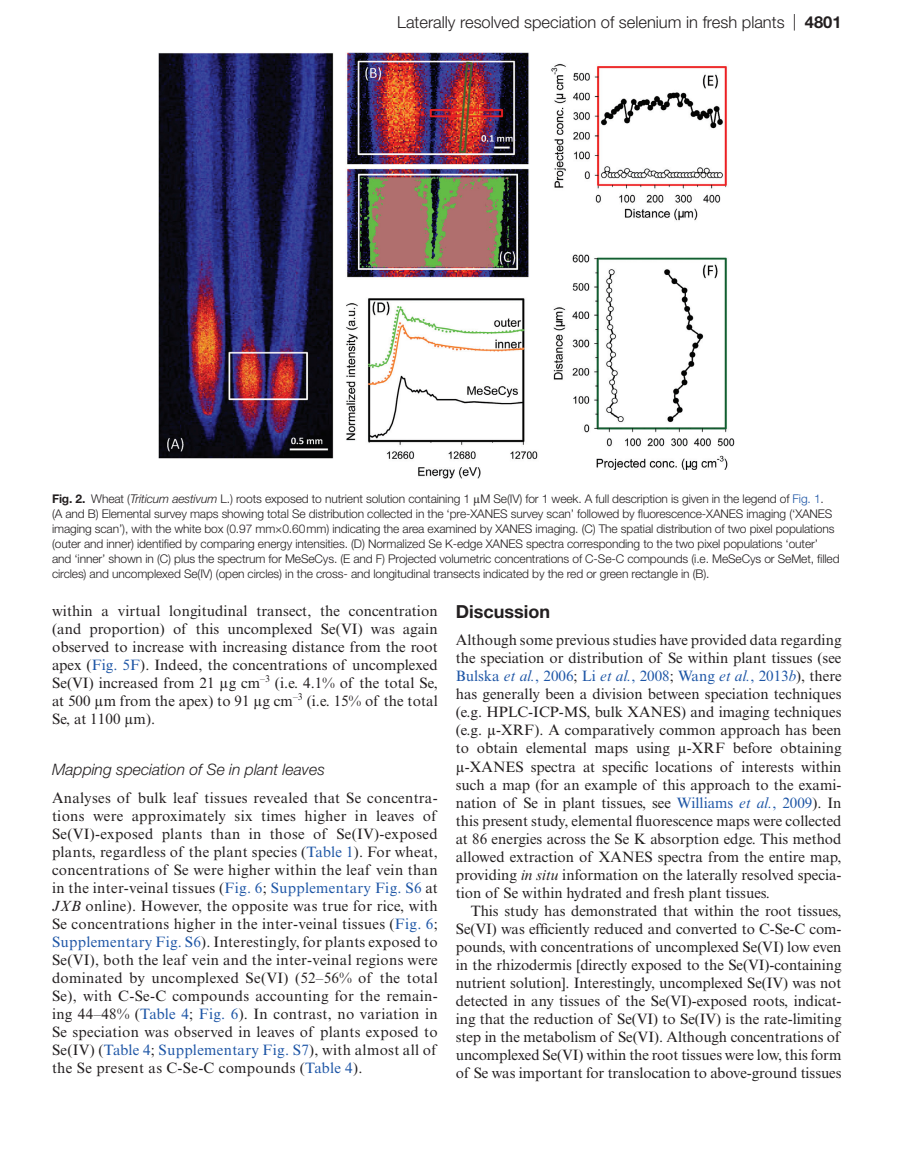
<style>
.page{position:relative;width:897px;height:1165px;background:#fff}
.page>*{position:absolute;margin:0;border:0;box-sizing:border-box;transform-origin:0 0}
.t1{font:700 18px "Helvetica Neue LT Std";color:#231f20}
.t2{font:300 16.5px "Helvetica Neue LT Std";color:#231f20}
.t3{font:italic 300 15.75px "Helvetica Neue LT Std";color:#231f20}
.t4{font:15px/18px "Times New Roman MT Std";color:#231f20;text-align:justify}
.t5{font:300 12px/15px "Helvetica Neue LT Std";letter-spacing:-.01em;color:#231f20}
.s1{font-weight:700}
.s2{font-style:italic}
.s3{font-family:"Gandhari Unicode";font-weight:400}
.s4{color:#1e56a6}
.s5{font-family:"Gandhari Unicode"}
.s6{font-style:italic;color:#1e56a6}
</style>
<div class="page">
<img style="left:158px;top:52px;width:576px;height:426px">
<p class="t2" style="left:397px;top:12px;width:446px">Laterally resolved speciation of selenium in fresh plants | <span class="s1">4801</span></p>
<p class="t5" style="left:52px;top:490px;width:789px"><span class="s1">Fig. 2.</span> Wheat (<span class="s2">Triticum aestivum</span> L.) roots exposed to nutrient solution containing 1 <span class="s3">μ</span>M Se(IV) for 1 week. A full description is given in the legend of <span class="s4">Fig. 1</span>.<br>(A and B) Elemental survey maps showing total Se distribution collected in the ‘pre-XANES survey scan’ followed by fluorescence-XANES imaging (‘XANES imaging scan’), with the white box (0.97 mm×0.60mm) indicating the area examined by XANES imaging. (C) The spatial distribution of two pixel populations (outer and inner) identified by comparing energy intensities. (D) Normalized Se K-edge XANES spectra corresponding to the two pixel populations ‘outer’ and ‘inner’ shown in (C) plus the spectrum for MeSeCys. (E and F) Projected volumetric concentrations of C-Se-C compounds (i.e. MeSeCys or SeMet, filled circles) and uncomplexed Se(IV) (open circles) in the cross- and longitudinal transects indicated by the red or green rectangle in (B).</p>
<p class="t4" style="left:52px;top:601px;width:387px">within a virtual longitudinal transect, the concentration (and proportion) of this uncomplexed Se(VI) was again observed to increase with increasing distance from the root apex (<span class="s4">Fig. 5F</span>). Indeed, the concentrations of uncomplexed Se(VI) increased from 21 <span class="s5">μ</span>g cm<sup>–3</sup> (i.e. 4.1% of the total Se, at 500 <span class="s5">μ</span>m from the apex) to 91 <span class="s5">μ</span>g cm<sup>–3</sup> (i.e. 15% of the total Se, at 1100 <span class="s5">μ</span>m).</p>
<p class="t3" style="left:52px;top:759px;width:274px">Mapping speciation of Se in plant leaves</p>
<p class="t4" style="left:52px;top:789px;width:387px">Analyses of bulk leaf tissues revealed that Se concentra&shy;tions were approximately six times higher in leaves of Se(VI)-exposed plants than in those of Se(IV)-exposed plants, regardless of the plant species (<span class="s4">Table 1</span>). For wheat, concentrations of Se were higher within the leaf vein than in the inter-veinal tissues (<span class="s4">Fig. 6</span>; <span class="s4">Supplementary Fig. S6</span> at <span class="s2">JXB</span> online). However, the opposite was true for rice, with Se concentrations higher in the inter-veinal tissues (<span class="s4">Fig. 6</span>; <span class="s4">Supplementary Fig. S6</span>). Interestingly, for plants exposed to Se(VI), both the leaf vein and the inter-veinal regions were dominated by uncomplexed Se(VI) (52–56% of the total Se), with C-Se-C compounds accounting for the remain&shy;ing 44–48% (<span class="s4">Table 4</span>; <span class="s4">Fig. 6</span>). In contrast, no variation in Se speciation was observed in leaves of plants exposed to Se(IV) (<span class="s4">Table 4</span>; <span class="s4">Supplementary Fig. S7</span>), with almost all of the Se present as C-Se-C compounds (<span class="s4">Table 4</span>).</p>
<p class="t1" style="left:455px;top:600px;width:96px">Discussion</p>
<p class="t4" style="left:455px;top:631px;width:387px">Although some previous studies have provided data regarding the speciation or distribution of Se within plant tissues (see <span class="s4">Bulska</span> <span class="s6">et al.</span><span class="s4">, 2006</span>; <span class="s4">Li</span> <span class="s6">et al.</span><span class="s4">, 2008</span>; <span class="s4">Wang</span> <span class="s6">et al.</span><span class="s4">, 2013</span><span class="s6">b</span>), there has generally been a division between speciation techniques (e.g. HPLC-ICP-MS, bulk XANES) and imaging techniques (e.g. <span class="s5">μ</span>-XRF). A comparatively common approach has been to obtain elemental maps using <span class="s5">μ</span>-XRF before obtaining <span class="s5">μ</span>-XANES spectra at specific locations of interests within such a map (for an example of this approach to the exami&shy;nation of Se in plant tissues, see <span class="s4">Williams</span> <span class="s6">et al.</span><span class="s4">, 2009</span>). In this present study, elemental fluorescence maps were collected at 86 energies across the Se K absorption edge. This method allowed extraction of XANES spectra from the entire map, providing <span class="s2">in situ</span> information on the laterally resolved specia&shy;tion of Se within hydrated and fresh plant tissues.</p>
<p class="t4" style="left:455px;top:901px;width:387px;text-indent:15px">This study has demonstrated that within the root tissues, Se(VI) was efficiently reduced and converted to C-Se-C com&shy;pounds, with concentrations of uncomplexed Se(VI) low even in the rhizodermis [directly exposed to the Se(VI)-containing nutrient solution]. Interestingly, uncomplexed Se(IV) was not detected in any tissues of the Se(VI)-exposed roots, indicat&shy;ing that the reduction of Se(VI) to Se(IV) is the rate-limiting step in the metabolism of Se(VI). Although concentrations of uncomplexed Se(VI) within the root tissues were low, this form of Se was important for translocation to above-ground tissues</p>
</div>
